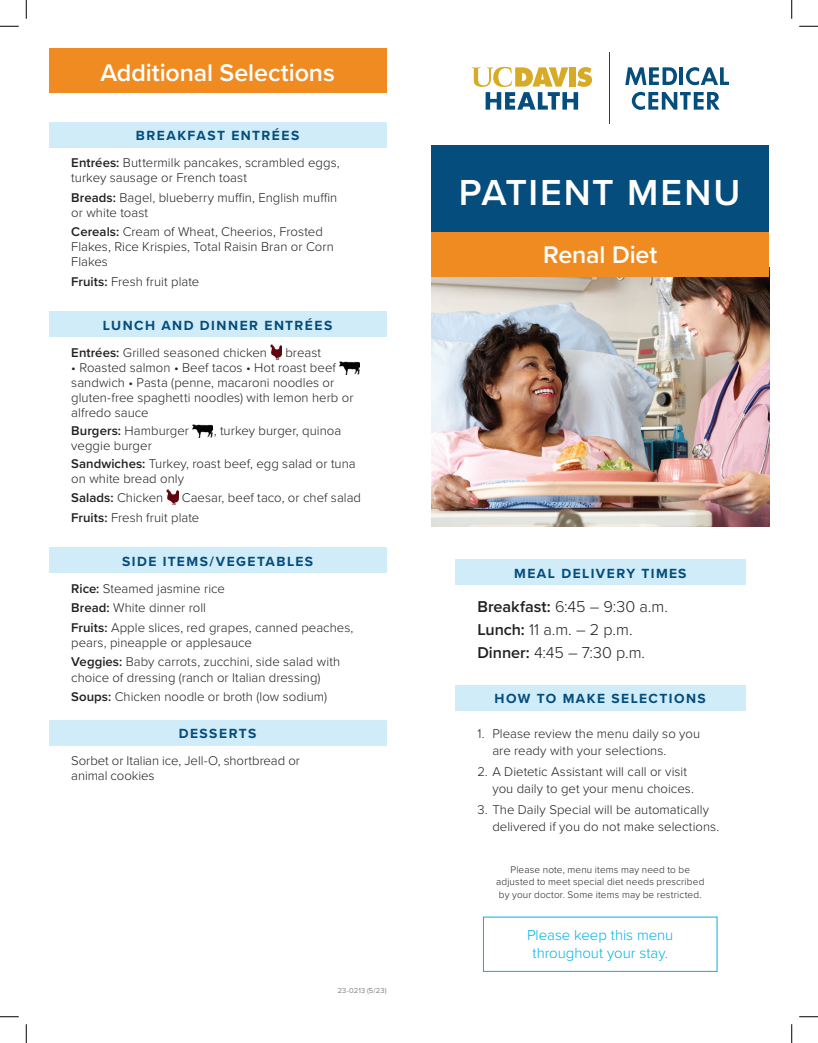
<style>
.page{position:relative;width:818px;height:1043px;background:#fff}
.page>*{position:absolute;margin:0;border:0;box-sizing:border-box;transform-origin:0 0}
.t1{font:600 37.5px "Proxima Nova";letter-spacing:.05em;color:#fff}
.t2{font:600 25px "Proxima Nova";letter-spacing:-.005em;color:#fff}
.t3{font:300 16.25px/22.5px "Proxima Nova";color:#231f20}
.t4{font:300 15px/17.5px "Proxima Nova";letter-spacing:-.005em;color:#00b3e4;text-align:center}
.t5{font:700 13.75px "Proxima Nova";letter-spacing:.105em;color:#044d7c}
.t6{font:300 13.12px/15px "Proxima Nova";letter-spacing:.005em;color:#231f20}
.t7{font:300 10px/12.5px "Proxima Nova";letter-spacing:.015em;color:#231f20;text-align:center}
.t8{font:7.5px "Proxima Nova";letter-spacing:.015em;color:#808285}
.s1{font-weight:600}
</style>
<div class="page">
<div style="left:49px;top:49px;width:337px;height:44px;background:#f08b21"></div>
<img style="left:431px;top:276px;width:338px;height:250px">
<div style="left:49px;top:122px;width:337px;height:25px;background:#d0ecf8"></div>
<div style="left:49px;top:312px;width:337px;height:25px;background:#d0ecf8"></div>
<div style="left:49px;top:548px;width:337px;height:25px;background:#d0ecf8"></div>
<div style="left:49px;top:720px;width:337px;height:25px;background:#d0ecf8"></div>
<img style="left:270px;top:344px;width:12px;height:15px">
<img style="left:192px;top:424px;width:20px;height:13px">
<img style="left:167px;top:490px;width:11px;height:15px">
<div style="left:431px;top:145px;width:338px;height:90px;background:#044d7c"></div>
<div style="left:431px;top:232px;width:338px;height:44px;background:#f08b21"></div>
<div style="left:455px;top:560px;width:290px;height:25px;background:#d0ecf8"></div>
<div style="left:455px;top:685px;width:290px;height:25px;background:#d0ecf8"></div>
<svg style="left:625px;top:67px;width:52px;height:18px"></svg>
<hr style="left:679px;top:67px;width:4px;height:18px;background:#044d7c">
<svg style="left:686px;top:67px;width:43px;height:18px"></svg>
<svg style="left:631px;top:92px;width:88px;height:18px"></svg>
<hr style="left:609px;top:52px;width:1px;height:72px;background:#044d7c">
<svg style="left:471px;top:67px;width:121px;height:43px"></svg>
<img style="left:339px;top:361px;width:20px;height:13px">
<svg style="left:0;top:25px;width:19px;height:2px"></svg>
<svg style="left:799px;top:25px;width:19px;height:2px"></svg>
<svg style="left:0;top:1016px;width:19px;height:1px"></svg>
<svg style="left:799px;top:1016px;width:19px;height:1px"></svg>
<svg style="left:25px;top:0;width:2px;height:19px"></svg>
<svg style="left:25px;top:1024px;width:2px;height:18px"></svg>
<svg style="left:791px;top:0;width:1px;height:19px"></svg>
<svg style="left:791px;top:1024px;width:1px;height:18px"></svg>
<h2 class="t2" style="left:100px;top:54px;width:236px">Additional Selections</h2>
<p class="t5" style="left:136px;top:125px;width:165px">BREAKFAST ENTRÉES</p>
<p class="t6" style="left:71px;top:155px;width:270px"><span class="s1">Entrées:</span> Buttermilk pancakes, scrambled eggs, turkey sausage or French toast</p>
<p class="t6" style="left:71px;top:189px;width:267px"><span class="s1">Breads:</span> Bagel, blueberry muffin, English muffin or white toast</p>
<p class="t6" style="left:71px;top:224px;width:264px"><span class="s1">Cereals:</span> Cream of Wheat, Cheerios, Frosted<br>Flakes, Rice Krispies, Total Raisin Bran or Corn<br>Flakes</p>
<p class="t6" style="left:71px;top:273px;width:130px"><span class="s1">Fruits:</span> Fresh fruit plate</p>
<p class="t5" style="left:103px;top:315px;width:231px">LUNCH AND DINNER ENTRÉES</p>
<p class="t6" style="left:71px;top:344px;width:197px"><span class="s1">Entrées:</span> Grilled seasoned chicken</p>
<p class="t6" style="left:285px;top:344px;width:37px">breast</p>
<p class="t6" style="left:71px;top:359px;width:284px">• Roasted salmon • Beef tacos • Hot roast beef sandwich • Pasta (penne, macaroni noodles or gluten-free spaghetti noodles) with lemon herb or alfredo sauce</p>
<p class="t6" style="left:71px;top:422px;width:119px"><span class="s1">Burgers:</span> Hamburger</p>
<p class="t6" style="left:214px;top:422px;width:129px">, turkey burger, quinoa</p>
<p class="t6" style="left:71px;top:436px;width:286px;line-height:17.9px">veggie burger<br><span class="s1">Sandwiches:</span> Turkey, roast beef, egg salad or tuna</p>
<p class="t6" style="left:71px;top:468px;width:114px;line-height:19.5px">on white bread only<br><span class="s1">Salads:</span> Chicken</p>
<p class="t6" style="left:71px;top:487px;width:291px;line-height:19.5px;text-indent:110px">Caesar, beef taco, or chef salad<br><span class="s1">Fruits:</span> Fresh fruit plate</p>
<p class="t5" style="left:122px;top:551px;width:193px">SIDE ITEMS/VEGETABLES</p>
<p class="t6" style="left:71px;top:578px;width:284px;line-height:19.5px"><span class="s1">Rice:</span> Steamed jasmine rice<br><span class="s1">Bread:</span> White dinner roll<br><span class="s1">Fruits:</span> Apple slices, red grapes, canned peaches,</p>
<p class="t6" style="left:71px;top:632px;width:270px;line-height:19.5px">pears, pineapple or applesauce<br><span class="s1">Veggies:</span> Baby carrots, zucchini, side salad with</p>
<p class="t6" style="left:71px;top:666px;width:257px;line-height:19.5px">choice of dressing (ranch or Italian dressing)<br><span class="s1">Soups:</span> Chicken noodle or broth (low sodium)</p>
<p class="t5" style="left:179px;top:723px;width:79px">DESSERTS</p>
<p class="t6" style="left:71px;top:752px;width:230px">Sorbet or Italian ice, Jell-O, shortbread or animal cookies</p>
<p class="t8" style="left:337px;top:985px;width:50px">23-0213 (5/23)</p>
<h1 class="t1" style="left:458px;top:165px;width:283px">PATIENT MENU</h1>
<h2 class="t2" style="left:543px;top:236px;width:116px">Renal Diet</h2>
<p class="t5" style="left:514px;top:563px;width:174px">MEAL DELIVERY TIMES</p>
<p class="t3" style="left:477px;top:595px;width:192px"><span class="s1">Breakfast:</span> 6:45 – 9:30 a.m.<br><span class="s1">Lunch:</span> 11 a.m. – 2 p.m.<br><span class="s1">Dinner:</span> 4:45 – 7:30 p.m.</p>
<p class="t5" style="left:494px;top:688px;width:213px">HOW TO MAKE SELECTIONS</p>
<p class="t6" style="left:492px;top:724px;width:209px;line-height:16.9px;text-indent:-15px">1. Please review the menu daily so you are ready with your selections.</p>
<p class="t6" style="left:492px;top:762px;width:203px;line-height:16.9px;text-indent:-15px">2. A Dietetic Assistant will call or visit you daily to get your menu choices.</p>
<p class="t6" style="left:492px;top:801px;width:228px;line-height:16.9px;text-indent:-15px">3. The Daily Special will be automatically delivered if you do not make selections.</p>
<p class="t7" style="left:496px;top:862px;width:210px">Please note, menu items may need to be adjusted to meet special diet needs prescribed by your doctor. Some items may be restricted.</p>
<p class="t4" style="left:527px;top:925px;width:148px">Please keep this menu throughout your stay.</p>
</div>
